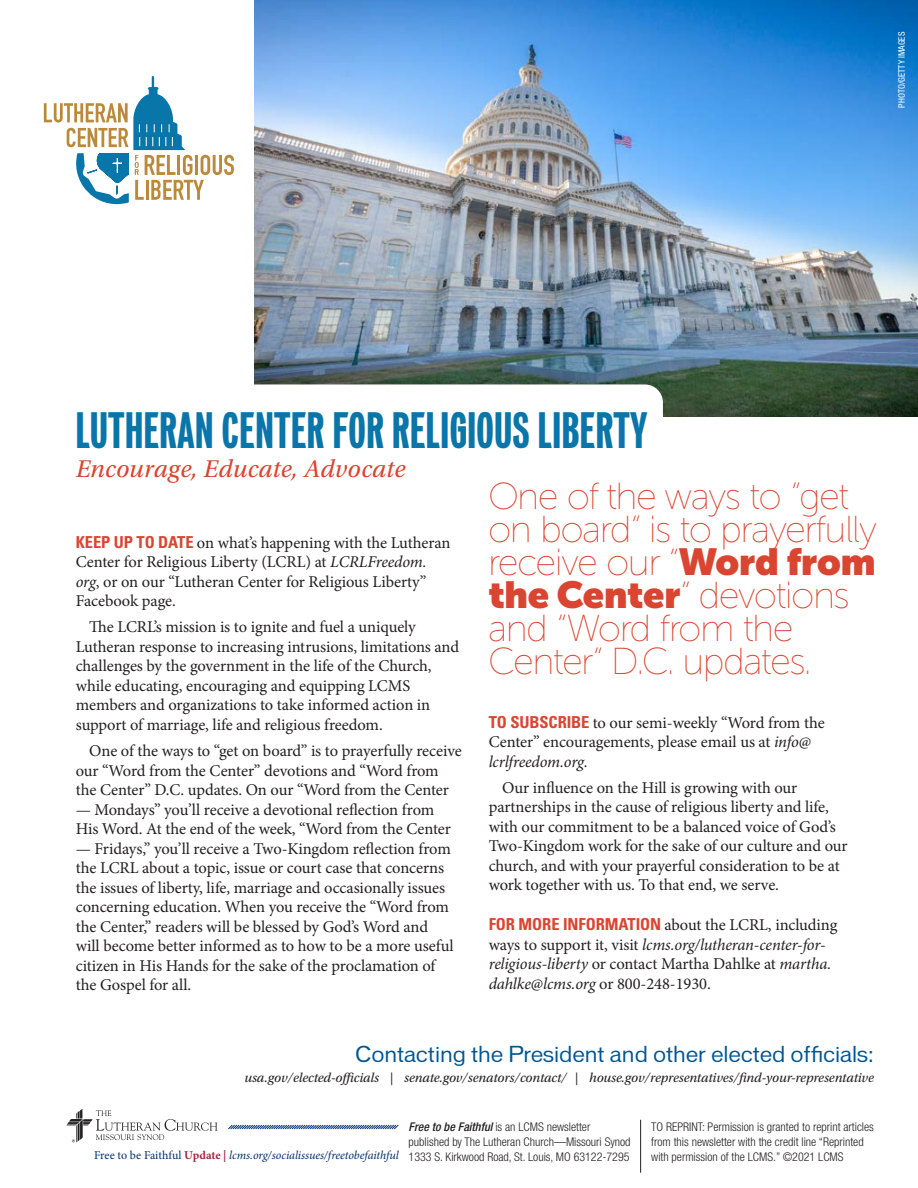
<style>
.page{position:relative;width:918px;height:1188px;background:#fff}
.page>*{position:absolute;margin:0;border:0;box-sizing:border-box;transform-origin:0 0}
.t1{font:46.5px "Vonnes Exbold Comp";letter-spacing:.01em;color:#0975a8}
.text{font:300 37.5px/33px "Museo Sans Display";letter-spacing:-.005em;color:#da4531}
.t2{font:italic 25.5px "Utopia Std";letter-spacing:.01em;color:#da4531}
.text-2{font:21px "Vonnes";letter-spacing:-.005em;color:#005595}
.text-3{font:16.5px/19.5px "Minion Pro";letter-spacing:-.01em;color:#231f20}
.text-4{font:italic 13.5px "Utopia Std";letter-spacing:-.005em;color:#231f20}
.t3{font:300 condensed 12px/15px "Helvetica Neue LT Std";color:#231f20}
.t4{font:italic 12px "Minion Pro";letter-spacing:-.005em;color:#00306d}
.Photo_Credit{font:condensed 9px "Helvetica Neue LT Std";color:#fff}
.s1{font-weight:900}
.s2{font-family:"Univers LT Std";font-weight:700;font-stretch:condensed;color:#da4531}
.s3{font-style:italic}
.s4{font-style:normal}
.s5{font-weight:700;font-style:normal;color:#a22842}
.s6{font-weight:500;font-style:italic}
</style>
<div class="page">
<svg style="left:228px;top:1124px;width:171px;height:6px"></svg>
<svg style="left:66px;top:1109px;width:152px;height:33px"></svg>
<hr style="left:640px;top:1120px;width:1px;height:53px;background:#231f20">
<img style="left:254px;top:0;width:664px;height:417px">
<div style="left:149px;top:384px;width:514px;height:88px;background:#fff;border-radius:18px"></div>
<svg style="left:44px;top:76px;width:190px;height:128px"></svg>
<p class="Photo_Credit" style="left:897px;top:108px;width:77px;rotate:-90deg">PHOTO/GETTY IMAGES</p>
<p class="t1" style="left:76px;top:402px;width:573px">LUTHERAN CENTER FOR RELIGIOUS LIBERTY</p>
<p class="t2" style="left:76px;top:455px;width:331px">Encourage, Educate, Advocate</p>
<p class="text" style="left:489px;top:480px;width:389px">One of the ways to “get on board” is to prayerfully receive our “<span class="s1">Word from the Center</span>” devotions and “Word from the<br>Center” D.C. updates.</p>
<p class="text-3" style="left:76px;top:533px;width:376px"><span class="s2">KEEP UP TO DATE</span> on what’s happening with the Lutheran Center for Religious Liberty (LCRL) at <span class="s3">LCRLFreedom. org</span>, or on our “Lutheran Center for Religious Liberty” Facebook page.</p>
<p class="text-3" style="left:76px;top:618px;width:385px;text-indent:14px">The LCRL’s mission is to ignite and fuel a uniquely Lutheran response to increasing intrusions, limitations and challenges by the government in the life of the Church, while educating, encouraging and equipping LCMS members and organizations to take informed action in support of marriage, life and religious freedom.</p>
<p class="text-3" style="left:76px;top:741px;width:388px;text-indent:14px">One of the ways to “get on board” is to prayerfully receive our “Word from the Center” devotions and “Word from the Center” D.C. updates. On our “Word from the Center</p>
<p class="text-3" style="left:76px;top:800px;width:377px">— Mondays” you’ll receive a devotional reflection from<br>His Word. At the end of the week, “Word from the Center</p>
<p class="text-3" style="left:76px;top:839px;width:379px">— Fridays,” you’ll receive a Two-Kingdom reflection from the LCRL about a topic, issue or court case that concerns the issues of liberty, life, marriage and occasionally issues concerning education. When you receive the “Word from the Center,” readers will be blessed by God’s Word and will become better informed as to how to be a more useful citizen in His Hands for the sake of the proclamation of the Gospel for all.</p>
<p class="text-3" style="left:489px;top:713px;width:338px"><span class="s2">TO SUBSCRIBE</span> to our semi-weekly “Word from the<br>Center” encouragements, please email us at <span class="s3">info@ lcrlfreedom.org.</span></p>
<p class="text-3" style="left:489px;top:778px;width:360px;text-indent:14px">Our influence on the Hill is growing with our partnerships in the cause of religious liberty and life, with our commitment to be a balanced voice of God’s Two-Kingdom work for the sake of our culture and our church, and with your prayerful consideration to be at work together with us. To that end, we serve.</p>
<p class="text-3" style="left:489px;top:915px;width:350px"><span class="s2">FOR MORE INFORMATION</span> about the LCRL, including ways to support it, visit <span class="s3">lcms.org/lutheran-center-for&shy;religious-liberty</span> or contact Martha Dahlke at <span class="s3">martha. dahlke@lcms.org</span> or 800-248-1930.</p>
<p class="text-2" style="left:355px;top:1042px;width:520px">Contacting the President and other elected officials:</p>
<p class="text-4" style="left:244px;top:1070px;width:631px">usa.gov/elected-officials | senate.gov/senators/contact/ | house.gov/representatives/find-your-representative</p>
<p class="t4" style="left:94px;top:1147px;width:306px"><span class="s4">Free to be Faithful</span> <span class="s5">Update |</span> lcms.org/socialissues/freetobefaithful</p>
<p class="t3" style="left:409px;top:1119px;width:224px"><span class="s6">Free to be Faithful</span> is an LCMS newsletter published by The Lutheran Church—Missouri Synod<br>1333 S. Kirkwood Road, St. Louis, MO 63122-7295</p>
<p class="t3" style="left:651px;top:1119px;width:224px">TO REPRINT: Permission is granted to reprint articles from this newsletter with the credit line “Reprinted with permission of the LCMS.” ©2021 LCMS</p>
</div>
